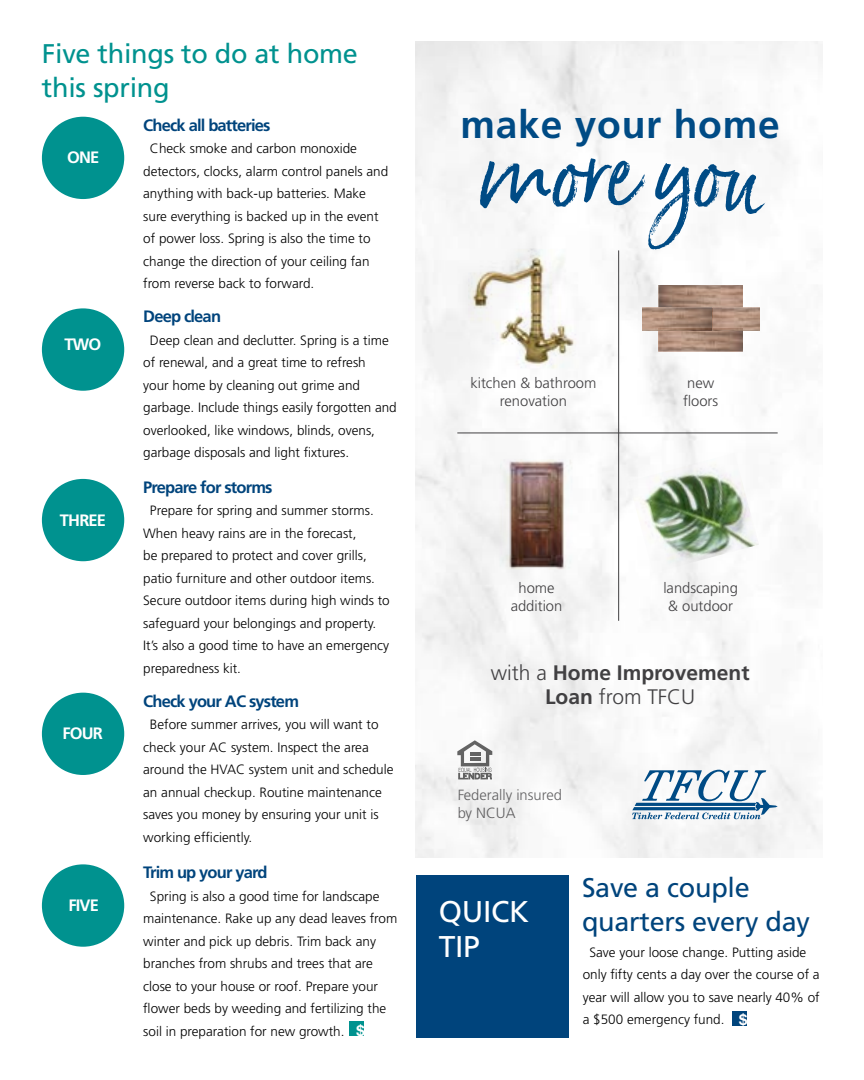
<style>
.page{position:relative;width:864px;height:1080px;background:#fff}
.page>*{position:absolute;margin:0;border:0;box-sizing:border-box;transform-origin:0 0}
.t1{font:94.2px "Born Ready";color:#004b85}
.t2{font:700 38.85px "Frutiger LT Std";letter-spacing:.02em;color:#004b85}
.t3{font:30px/34.2px "Frutiger";letter-spacing:-.01em;color:#fff}
.t4{font:27px/34.2px "Frutiger";letter-spacing:-.01em;color:#00928f}
.t5{font:27px/34.2px "Frutiger";letter-spacing:-.01em;color:#00447c}
.t6{font:700 21px/24px "Frutiger LT Std";color:#414042;text-align:center}
.t7{font:700 16.5px "Frutiger";letter-spacing:-.05em;color:#00447c}
.t8{font:700 16.5px "Frutiger";letter-spacing:-.05em;color:#fff}
.t9{font:700 14.85px "Helvetica Neue";color:#fff}
.t10{font:300 14.7px/18.5px "Frutiger LT Std";color:#414042;text-align:center}
.t11{font:300 13.5px/22.5px "Frutiger";color:#000}
.s1{font-weight:300}
</style>
<div class="page">
<div style="left:732px;top:1011px;width:15px;height:15px;background:#00447c"></div>
<div style="left:42px;top:117px;width:82px;height:82px;background:#00928f;border-radius:50%"></div>
<div style="left:42px;top:308px;width:82px;height:83px;background:#00928f;border-radius:50%"></div>
<div style="left:42px;top:479px;width:82px;height:82px;background:#00928f;border-radius:50%"></div>
<div style="left:42px;top:693px;width:82px;height:82px;background:#00928f;border-radius:50%"></div>
<div style="left:42px;top:864px;width:82px;height:83px;background:#00928f;border-radius:50%"></div>
<div style="left:417px;top:876px;width:152px;height:162px;background:#00447c"></div>
<div style="left:349px;top:1021px;width:15px;height:15px;background:#00928f"></div>
<img style="left:415px;top:42px;width:407px;height:816px">
<svg style="left:632px;top:770px;width:146px;height:49px"></svg>
<svg style="left:457px;top:740px;width:35px;height:40px"></svg>
<img style="left:629px;top:453px;width:130px;height:120px">
<img style="left:469px;top:249px;width:109px;height:122px">
<img style="left:659px;top:331px;width:84px;height:20px">
<img style="left:659px;top:285px;width:84px;height:23px">
<img style="left:642px;top:308px;width:117px;height:23px">
<hr style="left:457px;top:433px;width:321px;height:1px;background:#414042">
<hr style="left:618px;top:250px;width:1px;height:371px;background:#414042">
<img style="left:500px;top:459px;width:74px;height:111px">
<h3 class="t4" style="left:42px;top:36px;width:318px">Five things to do at home this spring</h3>
<h2 class="t2" style="left:461px;top:102px;width:321px">make your home</h2>
<h1 class="t1" style="left:480px;top:114px;width:281px">more you</h1>
<p class="t7" style="left:143px;top:115px;width:129px">Check all batteries</p>
<p class="t11" style="left:143px;top:137px;width:247px;text-indent:7px">Check smoke and carbon monoxide detectors, clocks, alarm control panels and anything with back-up batteries. Make sure everything is backed up in the event of power loss. Spring is also the time to change the direction of your ceiling fan from reverse back to forward.</p>
<p class="t7" style="left:143px;top:307px;width:79px">Deep clean</p>
<p class="t11" style="left:143px;top:329px;width:255px;text-indent:7px">Deep clean and declutter. Spring is a time of renewal, and a great time to refresh<br>your home by cleaning out grime and garbage. Include things easily forgotten and overlooked, like windows, blinds, ovens, garbage disposals and light fixtures.</p>
<p class="t7" style="left:143px;top:477px;width:131px">Prepare for storms</p>
<p class="t11" style="left:143px;top:499px;width:248px;text-indent:7px">Prepare for spring and summer storms.<br>When heavy rains are in the forecast,<br>be prepared to protect and cover grills, patio furniture and other outdoor items.<br>Secure outdoor items during high winds to safeguard your belongings and property.<br>It’s also a good time to have an emergency preparedness kit.</p>
<p class="t7" style="left:143px;top:691px;width:157px">Check your AC system</p>
<p class="t11" style="left:143px;top:713px;width:252px;text-indent:7px">Before summer arrives, you will want to check your AC system. Inspect the area around the HVAC system unit and schedule an annual checkup. Routine maintenance saves you money by ensuring your unit is working efficiently.</p>
<p class="t7" style="left:143px;top:863px;width:126px">Trim up your yard</p>
<p class="t11" style="left:143px;top:885px;width:256px;text-indent:7px">Spring is also a good time for landscape maintenance. Rake up any dead leaves from winter and pick up debris. Trim back any branches from shrubs and trees that are close to your house or roof. Prepare your flower beds by weeding and fertilizing the soil in preparation for new growth.</p>
<p class="t8" style="left:67px;top:148px;width:34px">ONE</p>
<p class="t8" style="left:64px;top:335px;width:38px">TWO</p>
<p class="t10" style="left:470px;top:373px;width:128px">kitchen &amp; bathroom renovation</p>
<p class="t10" style="left:683px;top:373px;width:37px;text-align:left">new floors</p>
<p class="t8" style="left:60px;top:510px;width:48px">THREE</p>
<p class="t10" style="left:511px;top:579px;width:53px">home addition</p>
<p class="t10" style="left:663px;top:579px;width:76px">landscaping &amp; outdoor</p>
<h3 class="t6" style="left:491px;top:660px;width:260px"><span class="s1">with a</span> Home Improvement<br>Loan <span class="s1">from TFCU</span></h3>
<p class="t8" style="left:62px;top:724px;width:42px">FOUR</p>
<p class="t10" style="left:457px;top:786px;width:106px;text-align:left">Federally insured by NCUA</p>
<h3 class="t5" style="left:582px;top:870px;width:229px">Save a couple quarters every day</h3>
<p class="t8" style="left:68px;top:896px;width:32px">FIVE</p>
<h3 class="t3" style="left:439px;top:895px;width:92px">QUICK<br>TIP</h3>
<p class="t11" style="left:583px;top:941px;width:239px;text-indent:7px">Save your loose change. Putting aside only fifty cents a day over the course of a year will allow you to save nearly 40% of a $500 emergency fund.</p>
<p class="t9" style="left:739px;top:1008px;width:10px">$</p>
<p class="t9" style="left:357px;top:1019px;width:10px">$</p>
</div>
